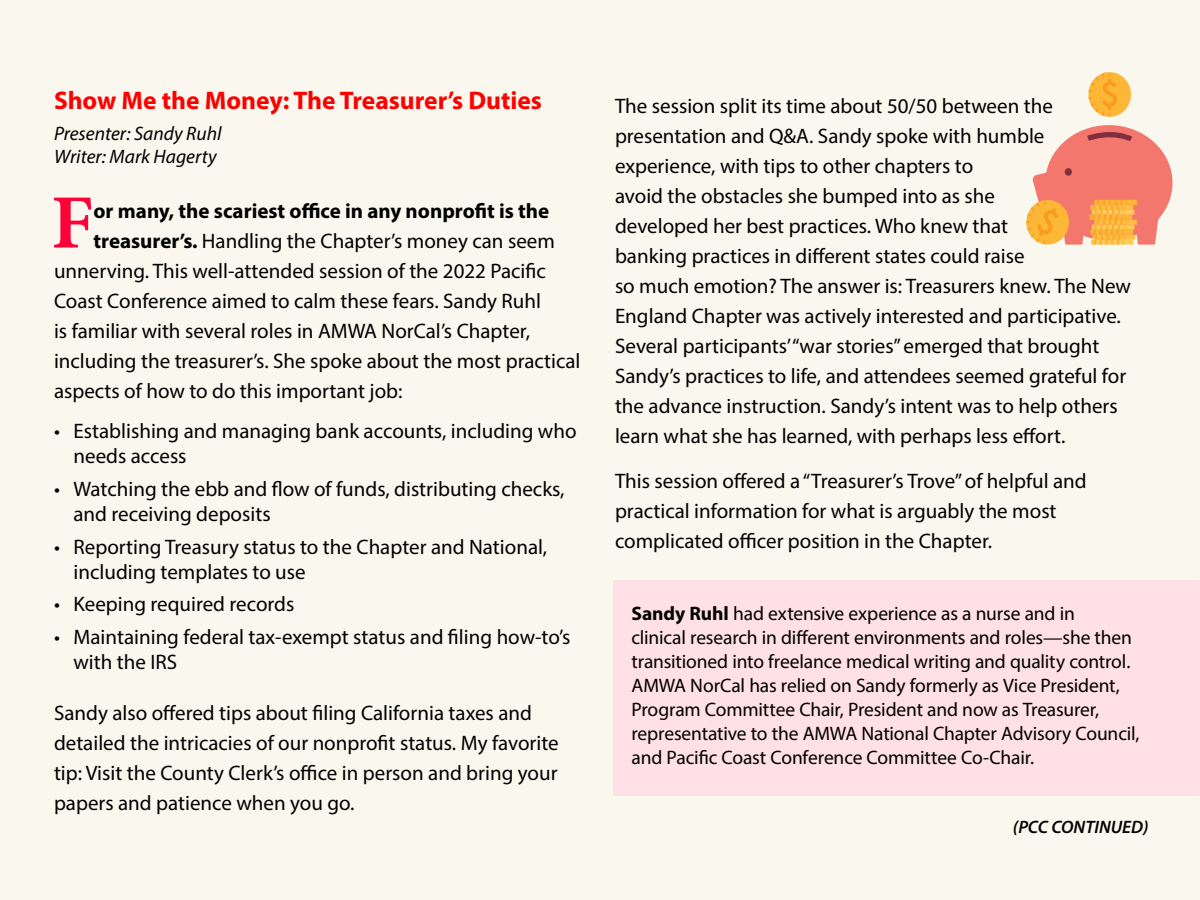
<style>
.page{position:relative;width:1200px;height:900px;background:#faf7ee}
.page>*{position:absolute;margin:0;border:0;box-sizing:border-box;transform-origin:0 0}
.CE_-_Body_1st{font:700 76.8px "Minion Pro";color:#ff0038}
.CE_-_Subtitle{font:700 25.5px "Myriad Pro";color:#f00}
.Body{font:21px/30px "Myriad Pro";color:#000}
.CE_-_Body_1st-2{font:21px "Myriad Pro";color:#000}
.CE_-_Body_1st-3{font:700 21px "Myriad Pro";color:#000}
.Body_small{font:19.5px/24px "Myriad Pro";letter-spacing:-.01em;color:#000}
.Byline{font:italic 19.5px/23.4px "Myriad Pro";color:#000}
.Continued{font:italic 600 18px "Myriad Pro";color:#000}
.s1{font-weight:700}
</style>
<div class="page">
<div style="left:613px;top:580px;width:587px;height:216px;background:#ffe0e7"></div>
<div style="left:1045px;top:125px;width:128px;height:115px;background:#f3776c;border-radius:50%"></div>
<svg style="left:1087px;top:132px;width:45px;height:9px"></svg>
<div style="left:1088px;top:72px;width:43px;height:45px;background:#fdb737;border-radius:50%"></div>
<svg style="left:1089px;top:72px;width:28px;height:44px"></svg>
<svg style="left:1026px;top:170px;width:133px;height:75px"></svg>
<svg style="left:1127px;top:97px;width:5px;height:5px"></svg>
<p class="CE_-_Subtitle" style="left:54px;top:84px;width:490px">Show Me the Money: The Treasurer’s Duties</p>
<p class="Byline" style="left:54px;top:121px;width:169px">Presenter: Sandy Ruhl<br>Writer: Mark Hagerty</p>
<p class="CE_-_Body_1st" style="left:51px;top:169px;width:44px">F</p>
<p class="CE_-_Body_1st-3" style="left:94px;top:197px;width:457px">or many, the scariest office in any nonprofit is the</p>
<p class="CE_-_Body_1st-2" style="left:94px;top:228px;width:463px"><span class="s1">treasurer’s.</span> Handling the Chapter’s money can seem</p>
<p class="CE_-_Body_1st-2" style="left:54px;top:258px;width:493px">unnerving. This well-attended session of the 2022 Pacific</p>
<p class="CE_-_Body_1st-2" style="left:54px;top:288px;width:489px">Coast Conference aimed to calm these fears. Sandy Ruhl</p>
<p class="CE_-_Body_1st-2" style="left:54px;top:318px;width:478px">is familiar with several roles in AMWA NorCal’s Chapter,</p>
<p class="CE_-_Body_1st-2" style="left:54px;top:348px;width:528px">including the treasurer’s. She spoke about the most practical</p>
<p class="CE_-_Body_1st-2" style="left:54px;top:378px;width:350px">aspects of how to do this important job:</p>
<p class="Body" style="left:74px;top:418px;width:505px;line-height:25.2px;text-indent:-20px">• Establishing and managing bank accounts, including who needs access</p>
<p class="Body" style="left:74px;top:476px;width:493px;line-height:25.2px;text-indent:-20px">• Watching the ebb and flow of funds, distributing checks, and receiving deposits</p>
<p class="Body" style="left:74px;top:534px;width:475px;line-height:25.2px;text-indent:-20px">• Reporting Treasury status to the Chapter and National, including templates to use</p>
<p class="Body" style="left:54px;top:589px;width:242px">• Keeping required records</p>
<p class="Body" style="left:74px;top:624px;width:498px;line-height:25.2px;text-indent:-20px">• Maintaining federal tax-exempt status and filing how-to’s with the IRS</p>
<p class="Body" style="left:54px;top:698px;width:506px">Sandy also offered tips about filing California taxes and detailed the intricacies of our nonprofit status. My favorite tip: Visit the County Clerk’s office in person and bring your papers and patience when you go.</p>
<p class="Body" style="left:615px;top:90px;width:518px">The session split its time about 50/50 between the presentation and Q&amp;A. Sandy spoke with humble experience, with tips to other chapters to<br>avoid the obstacles she bumped into as she<br>developed her best practices. Who knew that<br>banking practices in different states could raise<br>so much emotion? The answer is: Treasurers knew. The New England Chapter was actively interested and participative.<br>Several participants’“war stories” emerged that brought Sandy’s practices to life, and attendees seemed grateful for the advance instruction. Sandy’s intent was to help others learn what she has learned, with perhaps less effort.</p>
<p class="Body" style="left:615px;top:465px;width:473px">This session offered a “Treasurer’s Trove” of helpful and practical information for what is arguably the most complicated officer position in the Chapter.</p>
<p class="Body_small" style="left:632px;top:601px;width:510px"><span class="s1">Sandy Ruhl</span> had extensive experience as a nurse and in<br>clinical research in different environments and roles—she then transitioned into freelance medical writing and quality control.<br>AMWA NorCal has relied on Sandy formerly as Vice President, Program Committee Chair, President and now as Treasurer, representative to the AMWA National Chapter Advisory Council, and Pacific Coast Conference Committee Co-Chair.</p>
<p class="Continued" style="left:1013px;top:815px;width:137px">(PCC CONTINUED)</p>
</div>
